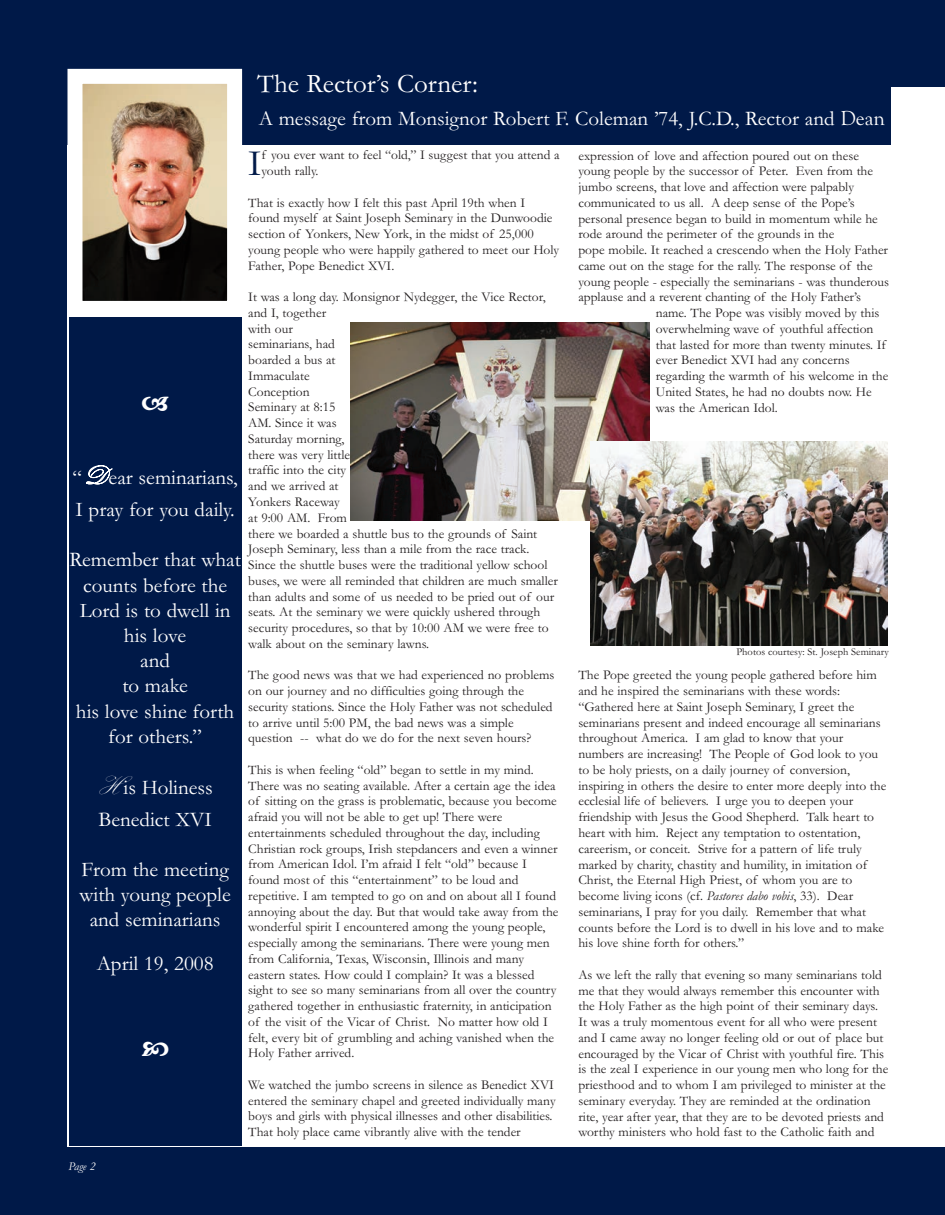
<style>
.page{position:relative;width:945px;height:1215px;background:#001948}
.page>*{position:absolute;margin:0;border:0;box-sizing:border-box;transform-origin:0 0}
.t1{font:37.5px "Garamond";color:#001948}
.t2{font:27px "Garamond";color:#fff}
.t3{font:21px/25.2px "Garamond";color:#fff}
.t4{font:13.5px/15.8px "Garamond";color:#231f20}
.t5{font:italic 12px "Garamond";color:#fff}
.t6{font:10.5px "Garamond";color:#231f20}
.s1{font-family:"Goudy Old Style T"}
.s2{font-family:"Kunstler Script";font-size:27px}
.s3{font-style:italic}
</style>
<div class="page">
<div style="left:68px;top:87px;width:877px;height:1060px;background:#fff"></div>
<div style="left:68px;top:67px;width:823px;height:77px;background:#001948"></div>
<img style="left:84px;top:85px;width:142px;height:215px">
<div style="left:68px;top:69px;width:174px;height:247px;border:15px solid #fff"></div>
<div style="left:69px;top:317px;width:173px;height:829px;background:#001948"></div>
<img style="left:351px;top:323px;width:299px;height:198px">
<img style="left:591px;top:442px;width:296px;height:204px">
<h2 class="t2" style="left:257px;top:66px;width:223px">The Rector’s Corner:</h2>
<h3 class="t3" style="left:259px;top:105px;width:628px">A message from Monsignor Robert F. Coleman ’74, J.C.D., Rector and <span class="s1">Dean</span></h3>
<h1 class="t1" style="left:248px;top:140px;width:15px">I</h1>
<p class="t4" style="left:261px;top:147px;width:300px">f you ever want to feel “old,” I suggest that you attend a youth rally.</p>
<p class="t4" style="left:248px;top:194px;width:312px">That is exactly how I felt this past April 19th when I found myself at Saint Joseph Seminary in the Dunwoodie section of Yonkers, New York, in the midst of 25,000 young people who were happily gathered to meet our Holy Father, Pope Benedict XVI.</p>
<p class="t4" style="left:248px;top:289px;width:311px">It was a long day. Monsignor Nydegger, the Vice Rector, and I, together<br>with our<br>seminarians, had<br>boarded a bus at<br>Immaculate<br>Conception<br>Seminary at 8:15<br>AM. Since it was<br>Saturday morning,<br>there was very little<br>traffic into the city<br>and we arrived at<br>Yonkers Raceway<br>at 9:00 AM. From<br>there we boarded a shuttle bus to the grounds of Saint<br>Joseph Seminary, less than a mile from the race track.<br>Since the shuttle buses were the traditional yellow school buses, we were all reminded that children are much smaller than adults and some of us needed to be pried out of our seats. At the seminary we were quickly ushered through security procedures, so that by 10:00 AM we were free to walk about on the seminary lawns.</p>
<p class="t4" style="left:248px;top:667px;width:308px">The good news was that we had experienced no problems on our journey and no difficulties going through the security stations. Since the Holy Father was not scheduled to arrive until 5:00 PM, the bad news was a simple question -- what do we do for the next seven hours?</p>
<p class="t4" style="left:248px;top:761px;width:312px">This is when feeling “old” began to settle in my mind.<br>There was no seating available. After a certain age the idea of sitting on the grass is problematic, because you become afraid you will not be able to get up! There were entertainments scheduled throughout the day, including Christian rock groups, Irish stepdancers and even a winner from American Idol. I’m afraid I felt “old” because I found most of this “entertainment” to be loud and repetitive. I am tempted to go on and on about all I found annoying about the day. But that would take away from the wonderful spirit I encountered among the young people, especially among the seminarians. There were young men from California, Texas, Wisconsin, Illinois and many eastern states. How could I complain? It was a blessed sight to see so many seminarians from all over the country gathered together in enthusiastic fraternity, in anticipation of the visit of the Vicar of Christ. No matter how old I felt, every bit of grumbling and aching vanished when the Holy Father arrived.</p>
<p class="t4" style="left:248px;top:1076px;width:309px">We watched the jumbo screens in silence as Benedict XVI entered the seminary chapel and greeted individually many boys and girls with physical illnesses and other disabilities.<br>That holy place came vibrantly alive with the tender</p>
<h3 class="t3" style="left:72px;top:461px;width:167px;line-height:31.7px">“<span class="s2">D</span>ear seminarians,<br>I pray for you daily.</h3>
<h3 class="t3" style="left:70px;top:547px;width:173px;text-align:center">Remember that what counts before the<br>Lord is to dwell in his love<br>and<br>to make<br>his love shine forth for others.”</h3>
<h3 class="t3" style="left:97px;top:771px;width:117px;line-height:31.7px"><span class="s2">H</span>is Holiness<br>Benedict XVI</h3>
<h3 class="t3" style="left:80px;top:856px;width:153px;text-align:center">From the meeting with young people and seminarians</h3>
<h3 class="t3" style="left:97px;top:950px;width:118px">April 19, 2008</h3>
<p class="t5" style="left:68px;top:1159px;width:28px">Page 2</p>
<p class="t4" style="left:578px;top:147px;width:282px">expression of love and affection poured out on these</p>
<p class="t4" style="left:578px;top:163px;width:296px">young people by the successor of Peter. Even from the</p>
<p class="t4" style="left:578px;top:179px;width:277px">jumbo screens, that love and affection were palpably</p>
<p class="t4" style="left:578px;top:194px;width:278px">communicated to us all. A deep sense of the Pope’s</p>
<p class="t4" style="left:578px;top:210px;width:301px">personal presence began to build in momentum while he</p>
<p class="t4" style="left:578px;top:226px;width:258px">rode around the perimeter of the grounds in the</p>
<p class="t4" style="left:578px;top:242px;width:311px">pope mobile. It reached a crescendo when the Holy Father</p>
<p class="t4" style="left:578px;top:257px;width:296px">came out on the stage for the rally. The response of the</p>
<p class="t4" style="left:578px;top:273px;width:312px">young people - especially the seminarians - was thunderous</p>
<p class="t4" style="left:578px;top:289px;width:284px">applause and a reverent chanting of the Holy Father’s</p>
<p class="t4" style="left:656px;top:305px;width:225px">name. The Pope was visibly moved by this</p>
<p class="t4" style="left:656px;top:320px;width:219px">overwhelming wave of youthful affection</p>
<p class="t4" style="left:656px;top:336px;width:232px">that lasted for more than twenty minutes. If</p>
<p class="t4" style="left:656px;top:352px;width:195px">ever Benedict XVI had any concerns</p>
<p class="t4" style="left:656px;top:368px;width:234px">regarding the warmth of his welcome in the</p>
<p class="t4" style="left:656px;top:383px;width:218px">United States, he had no doubts now. He</p>
<p class="t4" style="left:656px;top:399px;width:124px">was the American Idol.</p>
<p class="t6" style="left:736px;top:645px;width:154px">Photos courtesy: St. Joseph Seminary</p>
<p class="t4" style="left:578px;top:667px;width:310px">The Pope greeted the young people gathered before him and he inspired the seminarians with these words: “Gathered here at Saint Joseph Seminary, I greet the seminarians present and indeed encourage all seminarians throughout America. I am glad to know that your numbers are increasing! The People of God look to you to be holy priests, on a daily journey of conversion, inspiring in others the desire to enter more deeply into the ecclesial life of believers. I urge you to deepen your friendship with Jesus the Good Shepherd. Talk heart to heart with him. Reject any temptation to ostentation, careerism, or conceit. Strive for a pattern of life truly marked by charity, chastity and humility, in imitation of Christ, the Eternal High Priest, of whom you are to become living icons (cf. <span class="s3">Pastores dabo vobis</span>, 33). Dear seminarians, I pray for you daily. Remember that what counts before the Lord is to dwell in his love and to make his love shine forth for others.”</p>
<p class="t4" style="left:578px;top:966px;width:312px">As we left the rally that evening so many seminarians told me that they would always remember this encounter with the Holy Father as the high point of their seminary days.<br>It was a truly momentous event for all who were present and I came away no longer feeling old or out of place but encouraged by the Vicar of Christ with youthful fire. This is the zeal I experience in our young men who long for the priesthood and to whom I am privileged to minister at the seminary everyday. They are reminded at the ordination rite, year after year, that they are to be devoted priests and worthy ministers who hold fast to the Catholic faith and</p>
</div>
